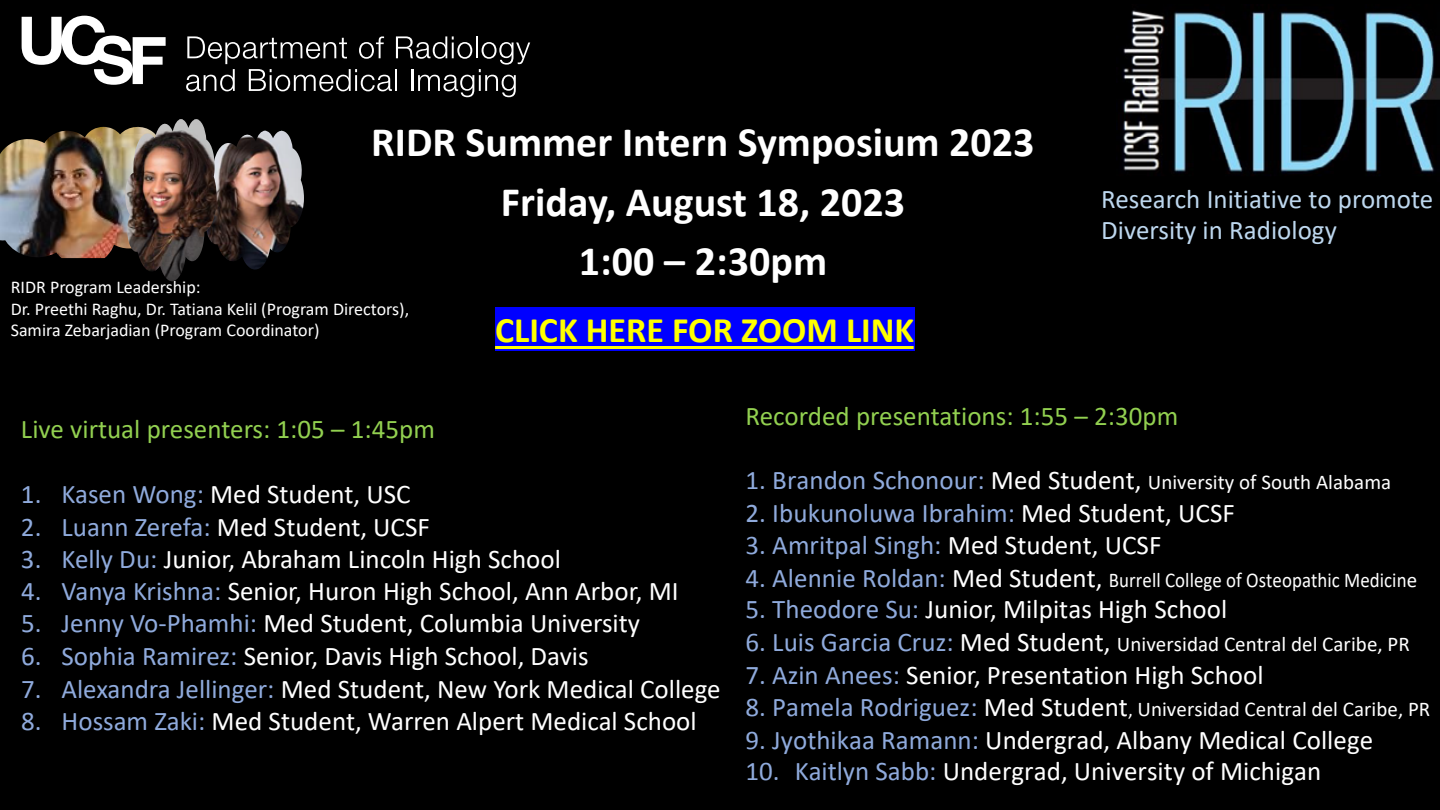
<style>
.page{position:relative;width:1440px;height:810px;background:#000}
.page>*{position:absolute;margin:0;border:0;box-sizing:border-box;transform-origin:0 0}
.t1{font:700 42px/60px "Calibri";color:#fff;text-align:center}
.t2{font:700 36px "Calibri";color:#ff0}
.t3{font:27px "Calibri";color:#fff}
.t4{font:27px "Calibri";letter-spacing:.005em;color:#8faadc}
.t5{font:27px "Calibri";color:#92d050}
.t6{font:27px/31.7px "Calibri";color:#bdd7ee}
.t7{font:21px "Calibri";letter-spacing:.005em;color:#fff}
.t8{font:21px "Calibri";letter-spacing:.005em;color:#fff;scale:.9 1}
.t9{font:18px/22.6px "Calibri";color:#fff}
.s1{color:#8faadc}
.s2{font-size:27px;color:#8faadc}
.s3{font-size:27px}
.s4{color:#fff}
.s5{font-size:19.5px}
</style>
<div class="page">
<img style="left:1122px;top:10px;width:317px;height:164px">
<div style="left:495px;top:307px;width:419px;height:44px;background:#00f"></div>
<svg style="left:495px;top:346px;width:418px;height:3px"></svg>
<img style="left:0;top:127px;width:125px;height:131px">
<img style="left:217px;top:130px;width:87px;height:140px">
<img style="left:125px;top:119px;width:92px;height:162px">
<svg style="left:186px;top:36px;width:344px;height:61px"></svg>
<svg style="left:22px;top:16px;width:144px;height:69px"></svg>
<p class="t1" style="left:371px;top:111px;width:665px">RIDR Summer Intern Symposium 2023<br>Friday, August 18, 2023<br>1:00 – 2:30pm</p>
<p class="t9" style="left:11px;top:275px;width:400px">RIDR Program Leadership:<br>Dr. Preethi Raghu, Dr. Tatiana Kelil (Program Directors),</p>
<p class="t9" style="left:11px;top:318px;width:310px">Samira Zebarjadian (Program Coordinator)</p>
<p class="t2" style="left:495px;top:304px;width:420px">CLICK HERE FOR ZOOM LINK</p>
<p class="t6" style="left:1101px;top:182px;width:333px">Research Initiative to promote<br>Diversity in Radiology</p>
<p class="t5" style="left:21px;top:411px;width:415px">Live virtual presenters: 1:05 – 1:45pm</p>
<p class="t3" style="left:21px;top:475px;width:391px"><span class="s1">1. Kasen Wong:</span> Med Student, USC</p>
<p class="t3" style="left:21px;top:508px;width:410px"><span class="s1">2. Luann Zerefa:</span> Med Student, UCSF</p>
<p class="t3" style="left:21px;top:540px;width:541px"><span class="s1">3. Kelly Du:</span> Junior, Abraham Lincoln High School</p>
<p class="t3" style="left:21px;top:573px;width:659px"><span class="s1">4. Vanya Krishna:</span> Senior, Huron High School, Ann Arbor, MI</p>
<p class="t3" style="left:21px;top:604px;width:620px"><span class="s1">5. Jenny Vo-Phamhi:</span> Med Student, Columbia University</p>
<p class="t3" style="left:21px;top:637px;width:569px"><span class="s1">6. Sophia Ramirez:</span> Senior, Davis High School, Davis</p>
<p class="t3" style="left:21px;top:670px;width:701px"><span class="s1">7. Alexandra Jellinger:</span> Med Student, New York Medical College</p>
<p class="t3" style="left:21px;top:702px;width:677px"><span class="s1">8. Hossam Zaki:</span> Med Student, Warren Alpert Medical School</p>
<p class="t5" style="left:745px;top:397px;width:434px">Recorded presentations: 1:55 – 2:30pm</p>
<p class="t7" style="left:745px;top:468px;width:647px"><span class="s2">1. Brandon Schonour:</span> <span class="s3">Med Student,</span> University of South Alabama</p>
<p class="t4" style="left:745px;top:495px;width:491px">2. Ibukunoluwa Ibrahim: <span class="s4">Med Student, UCSF</span></p>
<p class="t4" style="left:745px;top:526px;width:417px">3. Amritpal Singh: <span class="s4">Med Student, UCSF</span></p>
<p class="t8" style="left:745px;top:565px;width:747px"><span class="s2">4. Alennie Roldan:</span> <span class="s3">Med Student,</span> Burrell College of Osteopathic Medicine</p>
<p class="t3" style="left:745px;top:591px;width:483px"><span class="s1">5. Theodore Su:</span> Junior, Milpitas High School</p>
<p class="t7" style="left:745px;top:630px;width:665px"><span class="s2">6. Luis Garcia Cruz:</span> <span class="s3">Med Student,</span> Universidad Central del Caribe, PR</p>
<p class="t3" style="left:745px;top:657px;width:519px"><span class="s1">7. Azin Anees:</span> Senior, Presentation High School</p>
<p class="t7" style="left:745px;top:694px;width:686px"><span class="s2">8. Pamela Rodriguez:</span> <span class="s3">Med Student</span><span class="s5">,</span> Universidad Central del Caribe, PR</p>
<p class="t3" style="left:745px;top:721px;width:629px"><span class="s1">9. Jyothikaa Ramann:</span> Undergrad, Albany Medical College</p>
<p class="t3" style="left:745px;top:753px;width:577px"><span class="s1">10. Kaitlyn Sabb:</span> Undergrad, University of Michigan</p>
</div>
